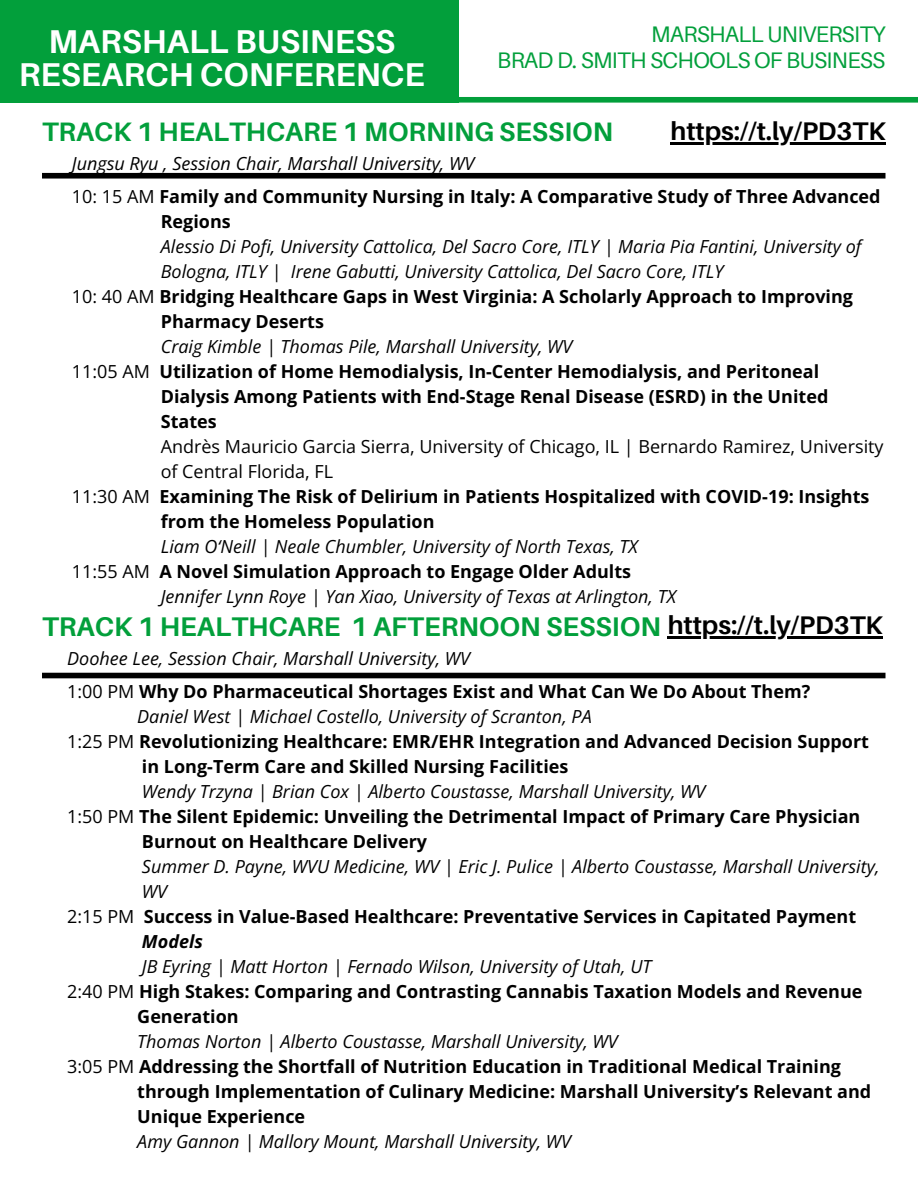
<style>
.page{position:relative;width:918px;height:1188px;background:#fff}
.page>*{position:absolute;margin:0;border:0;box-sizing:border-box;transform-origin:0 0}
.t1{font:700 33px "Aileron";color:#fff}
.t2{font:700 27px "Aileron";color:#029f3b}
.t3{font:700 26.7px "Aileron";color:#029f3b}
.t4{font:700 25.5px "Aileron";color:#000}
.t5{font:22.5px "Aileron";letter-spacing:-.03em;color:#029f3b}
.t6{font:700 18px "Open Sans";color:#000}
.t7{font:italic 18px "Open Sans";color:#000}
.t8{font:18px "Open Sans";color:#000}
.t9{font:italic 700 18px "Open Sans";color:#000}
.s1{font-weight:400}
.s2{font-size:25.5px;color:#000}
</style>
<div class="page">
<div style="left:280px;top:97px;width:638px;height:6px;background:#029f3b"></div>
<div style="left:0;top:0;width:459px;height:103px;background:#029f3b"></div>
<div style="left:42px;top:173px;width:844px;height:6px;background:#000"></div>
<hr style="left:671px;top:142px;width:215px;height:3px;background:#000">
<div style="left:42px;top:673px;width:844px;height:5px;background:#000"></div>
<hr style="left:668px;top:636px;width:215px;height:3px;background:#000">
<p class="t1" style="left:48px;top:21px;width:348px">MARSHALL BUSINESS</p>
<p class="t1" style="left:19px;top:54px;width:407px">RESEARCH CONFERENCE</p>
<p class="t5" style="left:651px;top:20px;width:236px">MARSHALL UNIVERSITY</p>
<p class="t5" style="left:497px;top:46px;width:390px">BRAD D. SMITH SCHOOLS OF BUSINESS</p>
<p class="t3" style="left:42px;top:115px;width:572px">TRACK 1 HEALTHCARE 1 MORNING SESSION</p>
<p class="t4" style="left:671px;top:115px;width:217px">https://t.ly/PD3TK</p>
<p class="t7" style="left:72px;top:151px;width:404px">Jungsu Ryu , Session Chair, Marshall University, WV</p>
<p class="t6" style="left:72px;top:184px;width:810px"><span class="s1">10: 15 AM</span> Family and Community Nursing in Italy: A Comparative Study of Three Advanced</p>
<p class="t6" style="left:161px;top:209px;width:72px">Regions</p>
<p class="t7" style="left:161px;top:234px;width:702px">Alessio Di Pofi, University Cattolica, Del Sacro Core, ITLY | Maria Pia Fantini, University of</p>
<p class="t7" style="left:161px;top:259px;width:564px">Bologna, ITLY | Irene Gabutti, University Cattolica, Del Sacro Core, ITLY</p>
<p class="t6" style="left:72px;top:284px;width:783px"><span class="s1">10: 40 AM</span> Bridging Healthcare Gaps in West Virginia: A Scholarly Approach to Improving</p>
<p class="t6" style="left:161px;top:309px;width:165px">Pharmacy Deserts</p>
<p class="t7" style="left:161px;top:334px;width:413px">Craig Kimble | Thomas Pile, Marshall University, WV</p>
<p class="t6" style="left:72px;top:359px;width:749px"><span class="s1">11:05 AM</span> Utilization of Home Hemodialysis, In-Center Hemodialysis, and Peritoneal</p>
<p class="t6" style="left:161px;top:384px;width:669px">Dialysis Among Patients with End-Stage Renal Disease (ESRD) in the United</p>
<p class="t6" style="left:161px;top:409px;width:57px">States</p>
<p class="t8" style="left:161px;top:434px;width:724px">Andrès Mauricio Garcia Sierra, University of Chicago, IL | Bernardo Ramirez, University</p>
<p class="t8" style="left:161px;top:459px;width:174px">of Central Florida, FL</p>
<p class="t6" style="left:72px;top:484px;width:799px"><span class="s1">11:30 AM</span> Examining The Risk of Delirium in Patients Hospitalized with COVID-19: Insights</p>
<p class="t6" style="left:161px;top:509px;width:275px">from the Homeless Population</p>
<p class="t7" style="left:161px;top:534px;width:479px">Liam O‘Neill | Neale Chumbler, University of North Texas, TX</p>
<p class="t6" style="left:72px;top:559px;width:561px"><span class="s1">11:55 AM</span> A Novel Simulation Approach to Engage Older Adults</p>
<p class="t7" style="left:161px;top:584px;width:517px">Jennifer Lynn Roye | Yan Xiao, University of Texas at Arlington, TX</p>
<p class="t2" style="left:42px;top:610px;width:842px">TRACK 1 HEALTHCARE 1 AFTERNOON SESSION <span class="s2">https://t.ly/PD3TK</span></p>
<p class="t7" style="left:67px;top:646px;width:404px">Doohee Lee, Session Chair, Marshall University, WV</p>
<p class="t6" style="left:67px;top:679px;width:745px"><span class="s1">1:00 PM</span> Why Do Pharmaceutical Shortages Exist and What Can We Do About Them?</p>
<p class="t7" style="left:137px;top:704px;width:456px">Daniel West | Michael Costello, University of Scranton, PA</p>
<p class="t6" style="left:67px;top:729px;width:803px"><span class="s1">1:25 PM</span> Revolutionizing Healthcare: EMR/EHR Integration and Advanced Decision Support</p>
<p class="t6" style="left:142px;top:754px;width:428px">in Long-Term Care and Skilled Nursing Facilities</p>
<p class="t7" style="left:142px;top:779px;width:565px">Wendy Trzyna | Brian Cox | Alberto Coustasse, Marshall University, WV</p>
<p class="t6" style="left:67px;top:804px;width:795px"><span class="s1">1:50 PM</span> The Silent Epidemic: Unveiling the Detrimental Impact of Primary Care Physician</p>
<p class="t6" style="left:142px;top:829px;width:287px">Burnout on Healthcare Delivery</p>
<p class="t7" style="left:142px;top:854px;width:739px">Summer D. Payne, WVU Medicine, WV | Eric J. Pulice | Alberto Coustasse, Marshall University,</p>
<p class="t7" style="left:142px;top:879px;width:27px">WV</p>
<p class="t6" style="left:67px;top:904px;width:791px"><span class="s1">2:15 PM</span> Success in Value-Based Healthcare: Preventative Services in Capitated Payment</p>
<p class="t9" style="left:142px;top:929px;width:62px">Models</p>
<p class="t7" style="left:142px;top:954px;width:511px">JB Eyring | Matt Horton | Fernado Wilson, University of Utah, UT</p>
<p class="t6" style="left:67px;top:979px;width:797px"><span class="s1">2:40 PM</span> High Stakes: Comparing and Contrasting Cannabis Taxation Models and Revenue</p>
<p class="t6" style="left:137px;top:1004px;width:103px">Generation</p>
<p class="t7" style="left:137px;top:1029px;width:482px">Thomas Norton | Alberto Coustasse, Marshall University, WV</p>
<p class="t6" style="left:67px;top:1054px;width:775px"><span class="s1">3:05 PM</span> Addressing the Shortfall of Nutrition Education in Traditional Medical Training</p>
<p class="t6" style="left:137px;top:1079px;width:735px">through Implementation of Culinary Medicine: Marshall University’s Relevant and</p>
<p class="t6" style="left:137px;top:1104px;width:169px">Unique Experience</p>
<p class="t7" style="left:137px;top:1129px;width:435px">Amy Gannon | Mallory Mount, Marshall University, WV</p>
</div>
